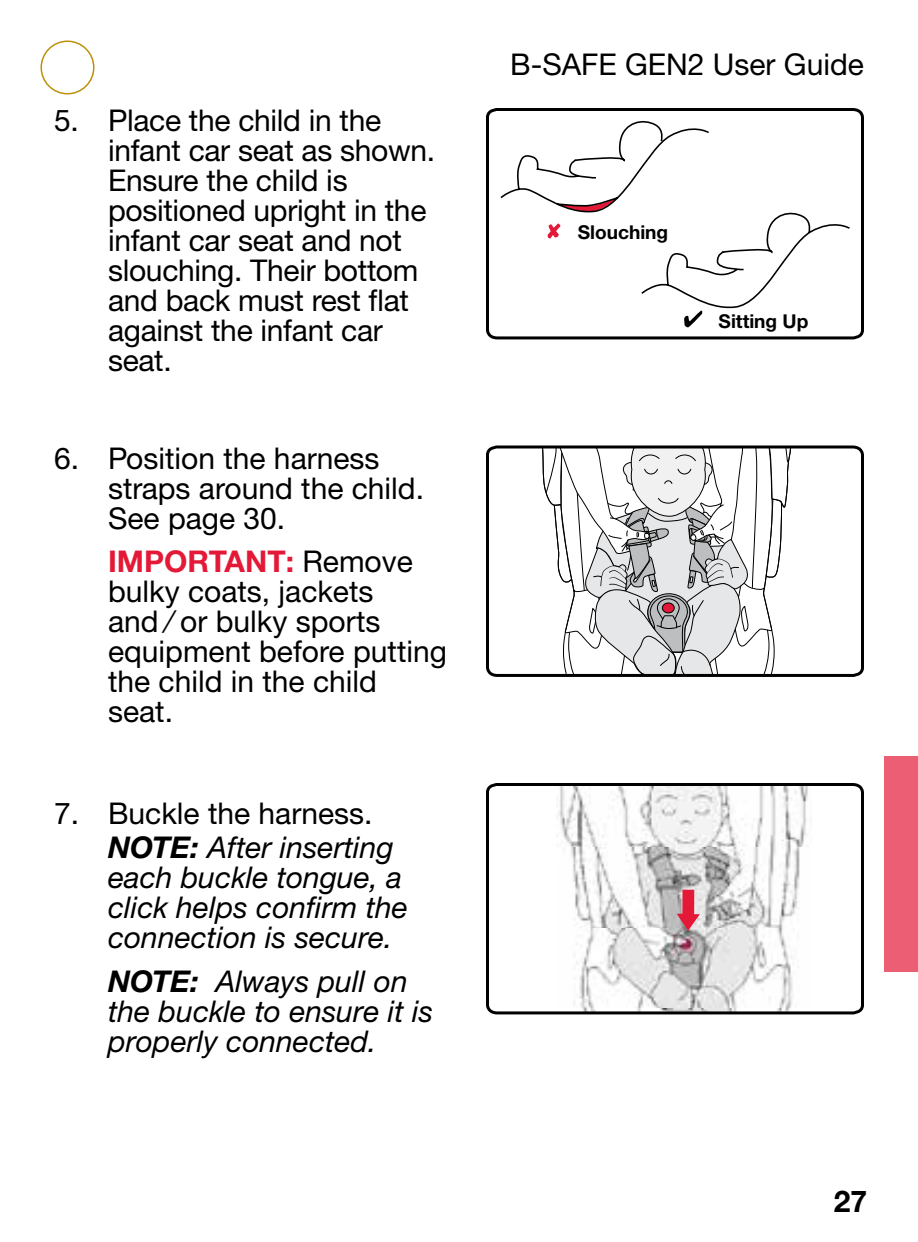
<style>
.page{position:relative;width:918px;height:1242px;background:#fff}
.page>*{position:absolute;margin:0;border:0;box-sizing:border-box;transform-origin:0 0}
.t1{font:30px/30px "Helvetica Neue LTW1 G";letter-spacing:-.01em;color:#000}
.t2{font:italic 30px/30px "Helvetica Neue LTW1 G";color:#000}
.t3{font:700 30px "Helvetica Neue LTW1 G";color:#000}
.t4{font:700 19.2px "Helvetica Neue LTW1 G";color:#000}
.s1{font-weight:700;color:#e31937}
.s2{font-weight:700;font-style:italic}
.s3{font-style:italic}
.s4{font-weight:700}
</style>
<div class="page">
<div style="left:884px;top:756px;width:34px;height:216px;background:#eb5e73"></div>
<div style="left:40px;top:40px;width:54px;height:54px;border:2px solid #bc9109;border-radius:50%"></div>
<svg style="left:486px;top:445px;width:378px;height:232px"></svg>
<svg style="left:486px;top:108px;width:378px;height:232px"></svg>
<svg style="left:486px;top:783px;width:378px;height:232px"></svg>
<svg style="left:677px;top:890px;width:23px;height:41px"></svg>
<p class="t1" style="left:108px;top:105px;width:329px;text-indent:-54px">5. Place the child in the infant car seat as shown.<br>Ensure the child is positioned upright in the infant car seat and not slouching. Their bottom and back must rest flat against the infant car seat.</p>
<p class="t1" style="left:108px;top:443px;width:318px;text-indent:-54px">6. Position the harness straps around the child.<br>See page 30.</p>
<p class="t1" style="left:108px;top:546px;width:341px"><span class="s1">IMPORTANT:</span> Remove bulky coats, jackets<br>and / or bulky sports equipment before putting the child in the child seat.</p>
<p class="t1" style="left:108px;top:796px;width:287px;line-height:34.2px;text-indent:-54px">7. Buckle the harness.<br><span class="s2">NOTE:</span> <span class="s3">After inserting</span></p>
<p class="t2" style="left:108px;top:863px;width:302px">each buckle tongue, a click helps confirm the connection is secure.</p>
<p class="t2" style="left:108px;top:966px;width:327px"><span class="s4">NOTE:</span> Always pull on the buckle to ensure it is properly connected.</p>
<p class="t1" style="left:510px;top:50px;width:355px">B-SAFE GEN2 User Guide</p>
<p class="t4" style="left:578px;top:220px;width:92px">Slouching</p>
<p class="t4" style="left:719px;top:310px;width:91px">Sitting Up</p>
<p class="t3" style="left:834px;top:1182px;width:35px">27</p>
</div>
